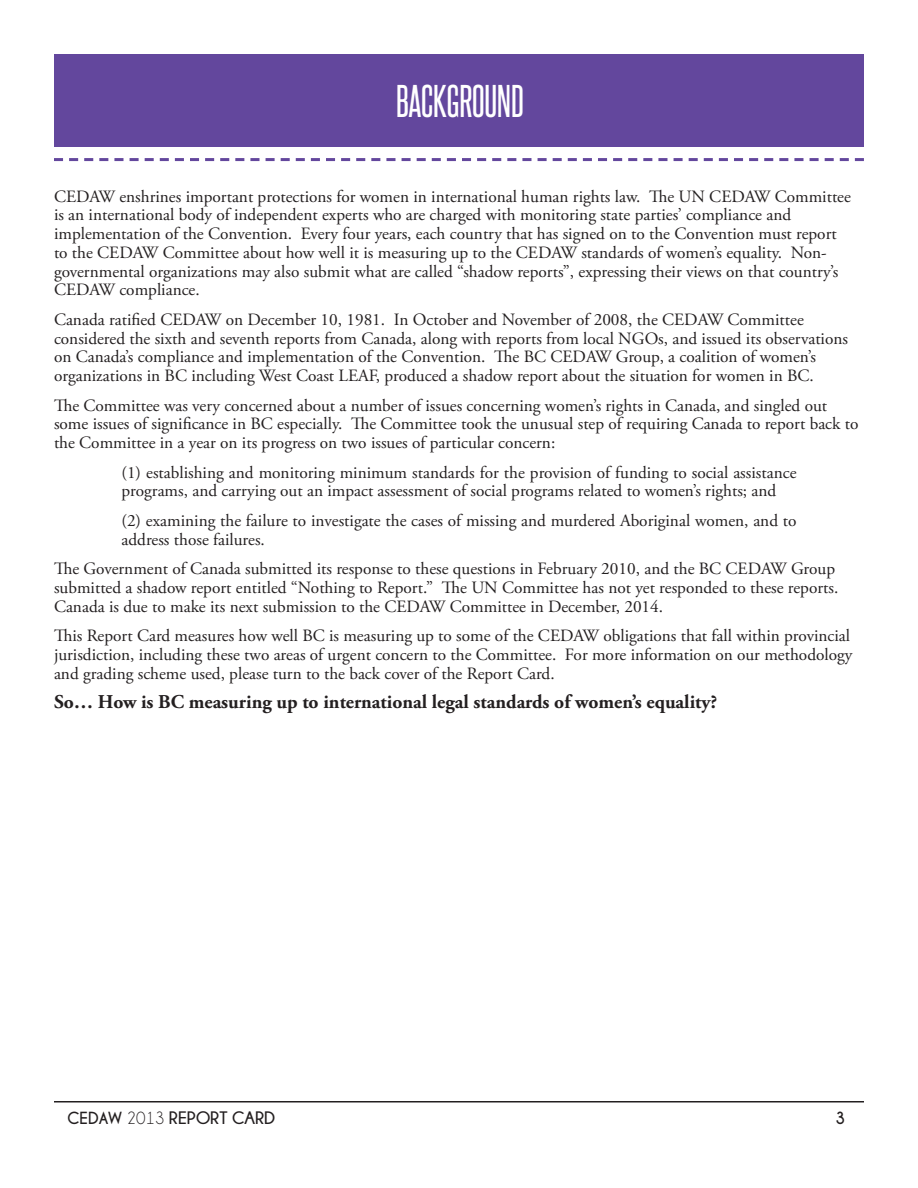
<style>
.page{position:relative;width:918px;height:1188px;background:#fff}
.page>*{position:absolute;margin:0;border:0;box-sizing:border-box;transform-origin:0 0}
.t1{font:39px "Steelfish Rg";color:#fff}
.para-cedaw{font:700 19.5px "Adobe Garamond Pro";color:#231f20}
.t2{font:700 18px "Champagne&Limousines";color:#231f20}
.t3{font:18px "Champagne&Limousines Thick";color:#231f20}
.para-cedaw-2{font:17.25px/18.8px "Adobe Garamond Pro";color:#231f20}
.s1{font-family:"Champagne&Limousines Thick";font-weight:400}
.s2{font-weight:400}
</style>
<div class="page">
<hr style="left:54px;top:1101px;width:810px;height:1px;background:#231f20">
<div style="left:56px;top:54px;width:808px;height:92px;background:#63479d"></div>
<svg style="left:54px;top:158px;width:810px;height:3px"></svg>
<p class="t1" style="left:396px;top:77px;width:129px">BACKGROUND</p>
<p class="para-cedaw-2" style="left:54px;top:187px;width:798px">CEDAW enshrines important protections for women in international human rights law. The UN CEDAW Committee is an international body of independent experts who are charged with monitoring state parties’ compliance and implementation of the Convention. Every four years, each country that has signed on to the Convention must report to the CEDAW Committee about how well it is measuring up to the CEDAW standards of women’s equality. Non&shy;governmental organizations may also submit what are called “shadow reports”, expressing their views on that country’s CEDAW compliance.</p>
<p class="para-cedaw-2" style="left:54px;top:311px;width:796px">Canada ratified CEDAW on December 10, 1981. In October and November of 2008, the CEDAW Committee considered the sixth and seventh reports from Canada, along with reports from local NGOs, and issued its observations on Canada’s compliance and implementation of the Convention. The BC CEDAW Group, a coalition of women’s organizations in BC including West Coast LEAF, produced a shadow report about the situation for women in BC.</p>
<p class="para-cedaw-2" style="left:54px;top:396px;width:806px">The Committee was very concerned about a number of issues concerning women’s rights in Canada, and singled out some issues of significance in BC especially. The Committee took the unusual step of requiring Canada to report back to the Committee in a year on its progress on two issues of particular concern:</p>
<p class="para-cedaw-2" style="left:122px;top:463px;width:677px">(1) establishing and monitoring minimum standards for the provision of funding to social assistance programs, and carrying out an impact assessment of social programs related to women’s rights; and</p>
<p class="para-cedaw-2" style="left:122px;top:512px;width:677px">(2) examining the failure to investigate the cases of missing and murdered Aboriginal women, and to address those failures.</p>
<p class="para-cedaw-2" style="left:54px;top:560px;width:786px">The Government of Canada submitted its response to these questions in February 2010, and the BC CEDAW Group submitted a shadow report entitled “Nothing to Report.” The UN Committee has not yet responded to these reports.<br>Canada is due to make its next submission to the CEDAW Committee in December, 2014.</p>
<p class="para-cedaw-2" style="left:54px;top:627px;width:800px">This Report Card measures how well BC is measuring up to some of the CEDAW obligations that fall within provincial jurisdiction, including these two areas of urgent concern to the Committee. For more information on our methodology and grading scheme used, please turn to the back cover of the Report Card.</p>
<p class="para-cedaw" style="left:54px;top:691px;width:665px">So… How is BC measuring up to international legal standards of women’s equality?</p>
<p class="t2" style="left:68px;top:1108px;width:209px"><span class="s1">CEDAW</span> <span class="s2">2013</span> REPORT CARD</p>
<p class="t3" style="left:836px;top:1108px;width:11px">3</p>
</div>
